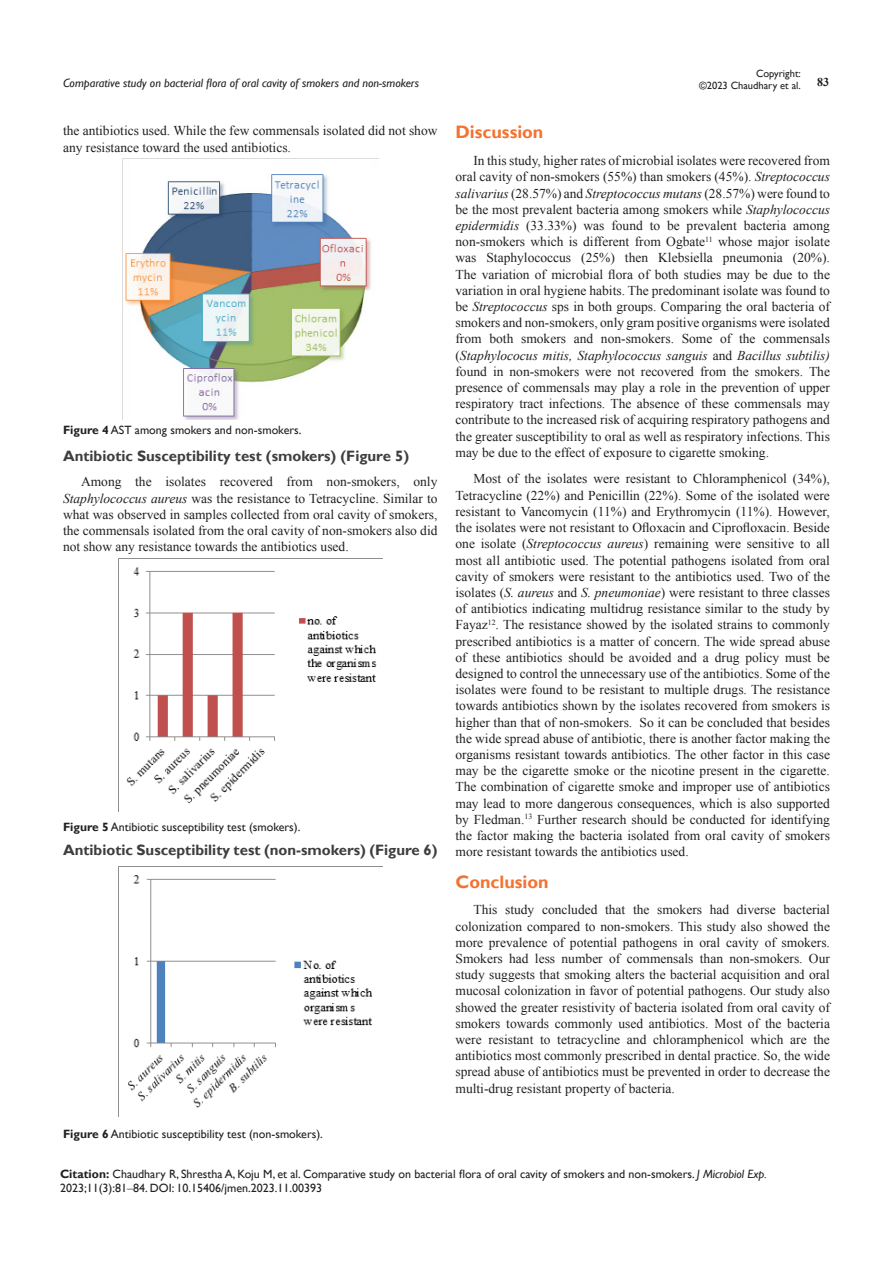
<style>
.page{position:relative;width:893px;height:1263px;background:#fff}
.page>*{position:absolute;margin:0;border:0;box-sizing:border-box;transform-origin:0 0}
.t1{font:700 18px "Gill Sans";color:#f37331}
.t2{font:700 15px "Gill Sans";color:#3e3e3f}
.List_Paragraph{font:13.5px/16.2px "Times New Roman";color:#231f20;text-align:justify}
.Citation{font:12px/14.4px "Gill Sans";color:#231f20}
.t3{font:italic 12px "Gill Sans";color:#231f20}
.t4{font:700 12px "Times New Roman";color:#231f20}
.t5{font:10.5px/12.6px "Gill Sans";color:#231f20;text-align:right}
.s1{font-weight:700}
.s2{font-style:italic}
.s3{font-family:"Times New Roman"}
</style>
<div class="page">
<img style="left:122px;top:159px;width:249px;height:260px">
<img style="left:126px;top:567px;width:251px;height:237px">
<img style="left:119px;top:866px;width:263px;height:242px">
<p class="t5" style="left:699px;top:67px;width:103px">Copyright:<br>©2023 Chaudhary et al.</p>
<p class="t3" style="left:63px;top:76px;width:358px">Comparative study on bacterial flora of oral cavity of smokers and non-smokers</p>
<p class="t4" style="left:817px;top:73px;width:13px">83</p>
<p class="List_Paragraph" style="left:63px;top:123px;width:376px">the antibiotics used. While the few commensals isolated did not show any resistance toward the used antibiotics.</p>
<p class="Citation" style="left:63px;top:423px;width:240px"><span class="s1">Figure 4</span> AST among smokers and non-smokers.</p>
<p class="t2" style="left:63px;top:447px;width:348px">Antibiotic Susceptibility test (smokers) (Figure 5)</p>
<p class="List_Paragraph" style="left:63px;top:474px;width:376px;text-indent:18px">Among the isolates recovered from non-smokers, only <span class="s2">Staphylococcus aureus</span> was the resistance to Tetracycline. Similar to what was observed in samples collected from oral cavity of smokers, the commensals isolated from the oral cavity of non-smokers also did not show any resistance towards the antibiotics used.</p>
<p class="Citation" style="left:63px;top:820px;width:239px"><span class="s1">Figure 5</span> Antibiotic susceptibility test (smokers).</p>
<p class="t2" style="left:63px;top:841px;width:376px">Antibiotic Susceptibility test (non-smokers) (Figure 6)</p>
<p class="Citation" style="left:63px;top:1126px;width:261px"><span class="s1">Figure 6</span> Antibiotic susceptibility test (non-smokers).</p>
<p class="t1" style="left:455px;top:122px;width:89px">Discussion</p>
<p class="List_Paragraph" style="left:455px;top:152px;width:376px;text-indent:18px">In this study, higher rates of microbial isolates were recovered from oral cavity of non-smokers (55%) than smokers (45%). <span class="s2">Streptococcus salivarius</span> (28.57%) and <span class="s2">Streptococcus mutans</span> (28.57%) were found to be the most prevalent bacteria among smokers while <span class="s2">Staphylococcus epidermidis</span> (33.33%) was found to be prevalent bacteria among non-smokers which is different from Ogbate<sup>11</sup> whose major isolate was Staphylococcus (25%) then Klebsiella pneumonia (20%).<br>The variation of microbial flora of both studies may be due to the variation in oral hygiene habits. The predominant isolate was found to be <span class="s2">Streptococcus</span> sps in both groups. Comparing the oral bacteria of smokers and non-smokers, only gram positive organisms were isolated from both smokers and non-smokers. Some of the commensals (<span class="s2">Staphylococus mitis, Staphylococcus sanguis</span> and <span class="s2">Bacillus subtilis) </span>found in non-smokers were not recovered from the smokers. The presence of commensals may play a role in the prevention of upper respiratory tract infections. The absence of these commensals may contribute to the increased risk of acquiring respiratory pathogens and the greater susceptibility to oral as well as respiratory infections. This may be due to the effect of exposure to cigarette smoking.</p>
<p class="List_Paragraph" style="left:455px;top:471px;width:376px;text-indent:18px">Most of the isolates were resistant to Chloramphenicol (34%), Tetracycline (22%) and Penicillin (22%). Some of the isolated were resistant to Vancomycin (11%) and Erythromycin (11%). However, the isolates were not resistant to Ofloxacin and Ciprofloxacin. Beside one isolate (<span class="s2">Streptococcus aureus</span>) remaining were sensitive to all most all antibiotic used. The potential pathogens isolated from oral cavity of smokers were resistant to the antibiotics used. Two of the isolates (<span class="s2">S. aureus</span> and <span class="s2">S. pneumoniae</span>) were resistant to three classes of antibiotics indicating multidrug resistance similar to the study by Fayaz<sup>12</sup>. The resistance showed by the isolated strains to commonly prescribed antibiotics is a matter of concern. The wide spread abuse of these antibiotics should be avoided and a drug policy must be designed to control the unnecessary use of the antibiotics. Some of the isolates were found to be resistant to multiple drugs. The resistance towards antibiotics shown by the isolates recovered from smokers is higher than that of non-smokers. So it can be concluded that besides the wide spread abuse of antibiotic, there is another factor making the organisms resistant towards antibiotics. The other factor in this case may be the cigarette smoke or the nicotine present in the cigarette.<br>The combination of cigarette smoke and improper use of antibiotics may lead to more dangerous consequences, which is also supported by Fledman.<sup>13</sup> Further research should be conducted for identifying the factor making the bacteria isolated from oral cavity of smokers more resistant towards the antibiotics used.</p>
<p class="t1" style="left:455px;top:871px;width:95px">Conclusion</p>
<p class="List_Paragraph" style="left:455px;top:901px;width:376px;text-indent:18px">This study concluded that the smokers had diverse bacterial colonization compared to non-smokers. This study also showed the more prevalence of potential pathogens in oral cavity of smokers.<br>Smokers had less number of commensals than non-smokers. Our study suggests that smoking alters the bacterial acquisition and oral mucosal colonization in favor of potential pathogens. Our study also showed the greater resistivity of bacteria isolated from oral cavity of smokers towards commonly used antibiotics. Most of the bacteria were resistant to tetracycline and chloramphenicol which are the antibiotics most commonly prescribed in dental practice. So, the wide spread abuse of antibiotics must be prevented in order to decrease the multi-drug resistant property of bacteria.</p>
<p class="Citation" style="left:60px;top:1167px;width:708px"><span class="s1">Citation:</span> Chaudhary R, Shrestha A, Koju M, et al. Comparative study on bacterial flora of oral cavity of smokers and non-smokers. <span class="s2">J Microbiol Exp.<br></span>2023;11(3):81<span class="s3">‒</span>84. DOI: 10.15406/jmen.2023.11.00393</p>
</div>
